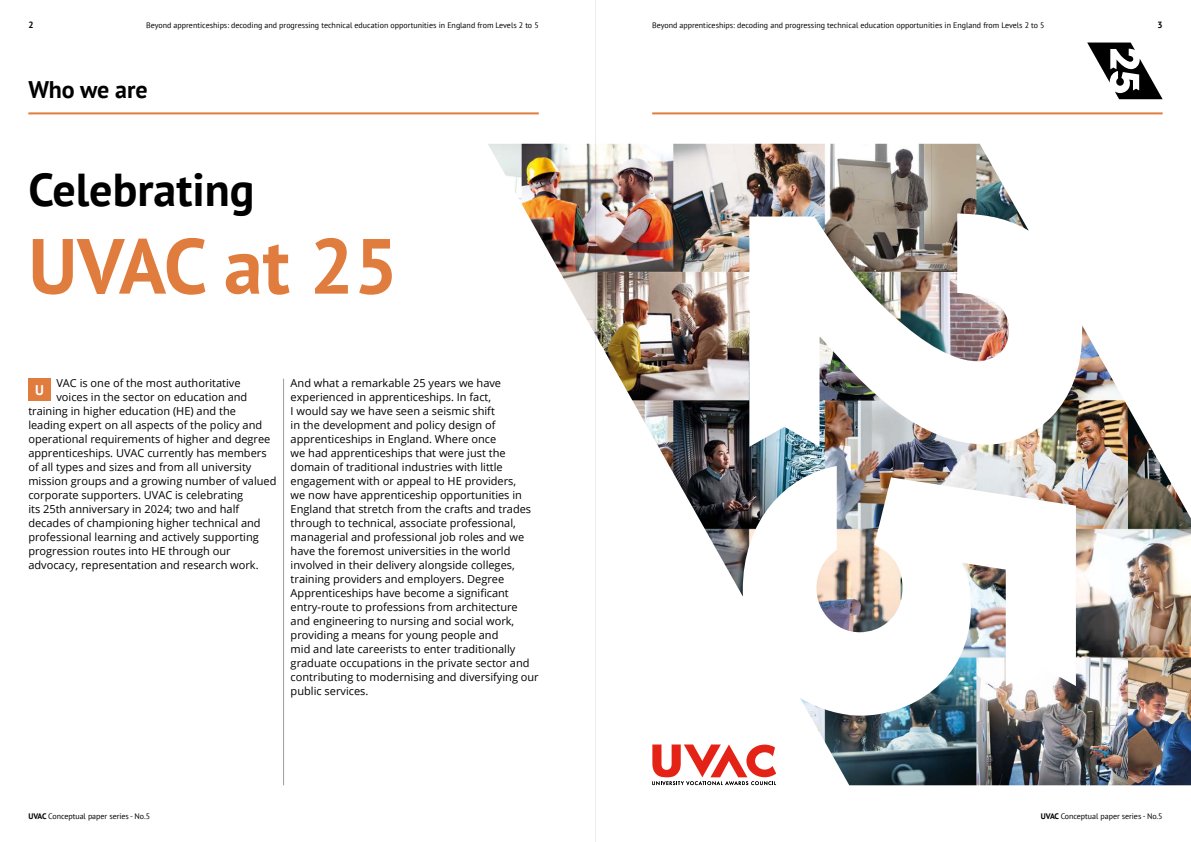
<style>
.page{position:relative;width:1191px;height:842px;background:#fff}
.page>*{position:absolute;margin:0;border:0;box-sizing:border-box;transform-origin:0 0}
.t1{font:700 78px "PT Sans";color:#e07c3e}
.t2{font:700 46px "PT Sans";color:#000}
.t3{font:700 24px "PT Sans";letter-spacing:-.005em;color:#000}
.t4{font:700 14px "PT Sans";color:#fff}
.t5{font:11px/14px "Open Sans";color:#000}
.t6{font:700 9px "PT Sans";color:#000}
.t7{font:8px "PT Sans";color:#000}
.s1{font-weight:700}
</style>
<div class="page">
<img style="left:488px;top:144px;width:703px;height:641px">
<svg style="left:1087px;top:43px;width:75px;height:56px"></svg>
<div style="left:28px;top:379px;width:23px;height:22px;background:#e07c3e"></div>
<svg style="left:652px;top:744px;width:124px;height:41px"></svg>
<hr style="left:283px;top:379px;width:1px;height:406px;background:#9d9d9c">
<hr style="left:652px;top:112px;width:510px;height:2px;background:#e07c3e">
<hr style="left:28px;top:112px;width:511px;height:2px;background:#e07c3e">
<hr style="left:595px;top:0;width:1px;height:842px;background:#ededed">
<p class="t6" style="left:28px;top:19px;width:7px">2</p>
<p class="t7" style="left:146px;top:20px;width:394px">Beyond apprenticeships: decoding and progressing technical education opportunities in England from Levels 2 to 5</p>
<p class="t7" style="left:652px;top:20px;width:394px">Beyond apprenticeships: decoding and progressing technical education opportunities in England from Levels 2 to 5</p>
<p class="t6" style="left:1157px;top:19px;width:7px">3</p>
<h3 class="t3" style="left:28px;top:74px;width:121px">Who we are</h3>
<h2 class="t2" style="left:28px;top:159px;width:228px">Celebrating</h2>
<h1 class="t1" style="left:28px;top:214px;width:371px">UVAC at 25</h1>
<p class="t5" style="left:56px;top:376px;width:186px">VAC is one of the most authoritative</p>
<p class="t5" style="left:56px;top:390px;width:192px">voices in the sector on education and</p>
<p class="t5" style="left:28px;top:404px;width:209px">training in higher education (HE) and the</p>
<p class="t5" style="left:28px;top:418px;width:235px">leading expert on all aspects of the policy and</p>
<p class="t5" style="left:28px;top:432px;width:244px">operational requirements of higher and degree</p>
<p class="t5" style="left:28px;top:446px;width:240px">apprenticeships. UVAC currently has members</p>
<p class="t5" style="left:28px;top:460px;width:225px">of all types and sizes and from all university</p>
<p class="t5" style="left:28px;top:474px;width:250px">mission groups and a growing number of valued</p>
<p class="t5" style="left:28px;top:488px;width:216px">corporate supporters. UVAC is celebrating</p>
<p class="t5" style="left:28px;top:502px;width:212px">its 25th anniversary in 2024; two and half</p>
<p class="t5" style="left:28px;top:516px;width:234px">decades of championing higher technical and</p>
<p class="t5" style="left:28px;top:530px;width:232px">professional learning and actively supporting</p>
<p class="t5" style="left:28px;top:544px;width:204px">progression routes into HE through our</p>
<p class="t5" style="left:28px;top:558px;width:232px">advocacy, representation and research work.</p>
<p class="t4" style="left:35px;top:381px;width:10px">U</p>
<p class="t5" style="left:291px;top:376px;width:250px">And what a remarkable 25 years we have experienced in apprenticeships. In fact,<br>I would say we have seen a seismic shift<br>in the development and policy design of apprenticeships in England. Where once<br>we had apprenticeships that were just the domain of traditional industries with little engagement with or appeal to HE providers,<br>we now have apprenticeship opportunities in England that stretch from the crafts and trades through to technical, associate professional, managerial and professional job roles and we have the foremost universities in the world involved in their delivery alongside colleges, training providers and employers. Degree Apprenticeships have become a significant entry-route to professions from architecture and engineering to nursing and social work, providing a means for young people and<br>mid and late careerists to enter traditionally graduate occupations in the private sector and contributing to modernising and diversifying our public services.</p>
<p class="t7" style="left:28px;top:811px;width:123px"><span class="s1">UVAC</span> Conceptual paper series - No.5</p>
<p class="t7" style="left:1040px;top:811px;width:123px"><span class="s1">UVAC</span> Conceptual paper series - No.5</p>
</div>
